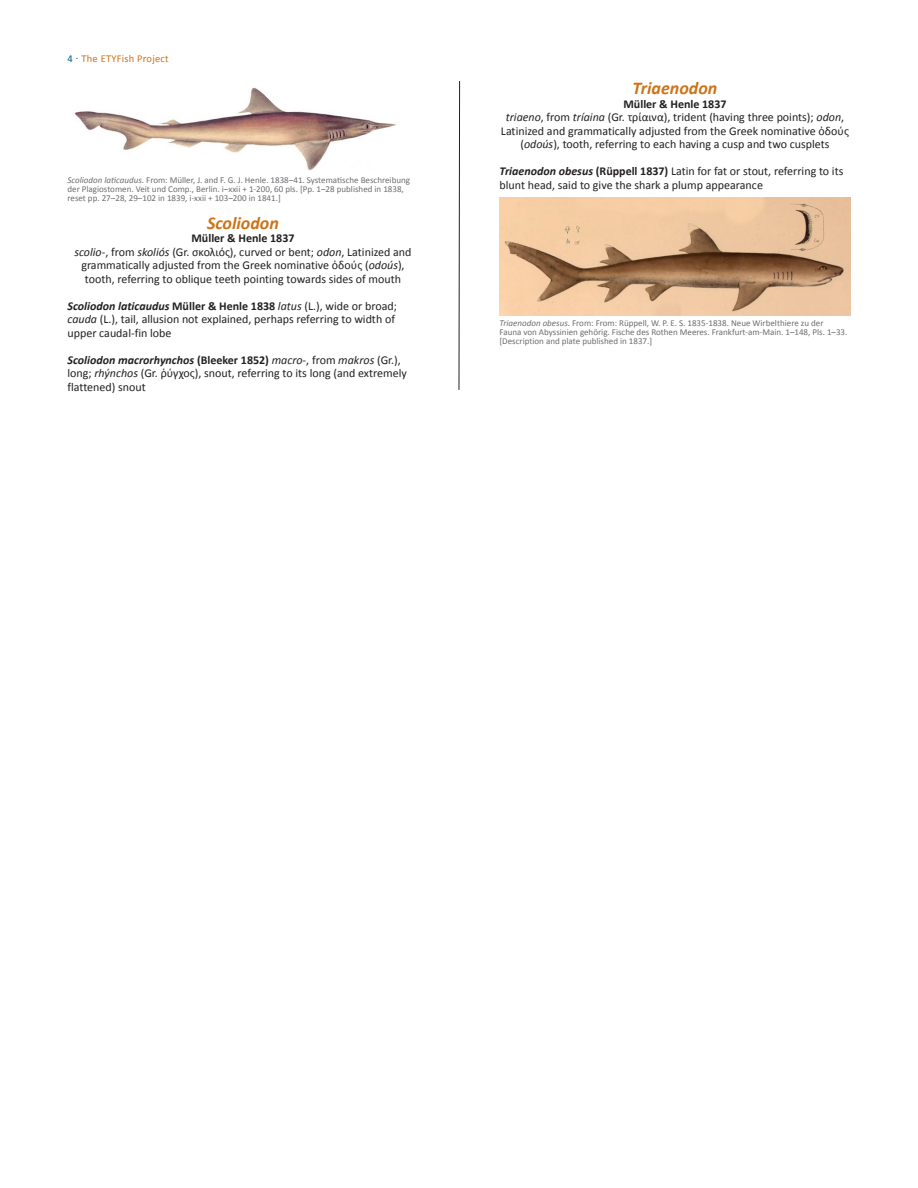
<style>
.page{position:relative;width:918px;height:1188px;background:#fff}
.page>*{position:absolute;margin:0;border:0;box-sizing:border-box;transform-origin:0 0}
.t1{font:italic 700 18px "Calibri";color:#cd7317}
.t2{font:12px/13.5px "Calibri";color:#231f20}
.t3{font:700 12px "Calibri";color:#231f20}
.t4{font:10.5px "Calibri";letter-spacing:.02em;color:#cd7317}
.t5{font:9px/9px "Calibri";color:#6c6d70}
.s1{color:#00558f}
.s2{font-style:italic}
.s3{font-weight:700}
.s4{font-weight:700;font-style:italic}
</style>
<div class="page">
<svg style="left:458px;top:81px;width:2px;height:309px"></svg>
<img style="left:74px;top:87px;width:322px;height:83px">
<img style="left:500px;top:198px;width:350px;height:118px">
<p class="t4" style="left:68px;top:51px;width:103px"><span class="s1">4 ·</span> The ETYFish Project</p>
<p class="t5" style="left:68px;top:175px;width:344px"><span class="s2">Scoliodon laticaudus</span>. From: Müller, J. and F. G. J. Henle. 1838‒41. Systematische Beschreibung der Plagiostomen. Veit und Comp., Berlin. i‒xxii + 1-200, 60 pls. [Pp. 1‒28 published in 1838, reset pp. 27‒28, 29‒102 in 1839, i-xxii + 103‒200 in 1841.]</p>
<h1 class="t1" style="left:207px;top:210px;width:73px">Scoliodon</h1>
<p class="t2" style="left:74px;top:231px;width:339px;text-align:center"><span class="s3">Müller &amp; Henle 1837<br></span><span class="s2">scolio</span>-, from <span class="s2">skoliós</span> (Gr. σκολιός), curved or bent; <span class="s2">odon</span>, Latinized and grammatically adjusted from the Greek nominative ὀδούς (<span class="s2">odoús</span>), tooth, referring to oblique teeth pointing towards sides of mouth</p>
<p class="t2" style="left:68px;top:299px;width:331px"><span class="s4">Scoliodon laticaudus</span> <span class="s3">Müller &amp; Henle 1838</span> <span class="s2">latus</span> (L.), wide or broad; <span class="s2">cauda</span> (L.), tail, allusion not explained, perhaps referring to width of upper caudal-fin lobe</p>
<p class="t2" style="left:68px;top:353px;width:341px"><span class="s4">Scoliodon macrorhynchos</span> <span class="s3">(Bleeker 1852)</span> <span class="s2">macro</span>-, from <span class="s2">makros</span> (Gr.), long; <span class="s2">rhýnchos</span> (Gr. ῥύγχος), snout, referring to its long (and extremely flattened) snout</p>
<p class="t1" style="left:633px;top:76px;width:86px">Triaenodon</p>
<p class="t3" style="left:623px;top:96px;width:105px">Müller &amp; Henle 1837</p>
<p class="t2" style="left:501px;top:110px;width:350px;text-align:center"><span class="s2">triaeno</span>, from <span class="s2">tríaina</span> (Gr. τρίαινα), trident (having three points); <span class="s2">odon</span>,<br>Latinized and grammatically adjusted from the Greek nominative ὀδούς (<span class="s2">odoús</span>), tooth, referring to each having a cusp and two cusplets</p>
<p class="t2" style="left:500px;top:164px;width:345px"><span class="s4">Triaenodon obesus</span> <span class="s3">(Rüppell 1837)</span> Latin for fat or stout, referring to its blunt head, said to give the shark a plump appearance</p>
<p class="t5" style="left:500px;top:319px;width:349px"><span class="s2">Triaenodon obesus</span>. From: From: Rüppell, W. P. E. S. 1835-1838. Neue Wirbelthiere zu der<br>Fauna von Abyssinien gehörig. Fische des Rothen Meeres. Frankfurt-am-Main. 1–148, Pls. 1–33. [Description and plate published in 1837.]</p>
</div>
